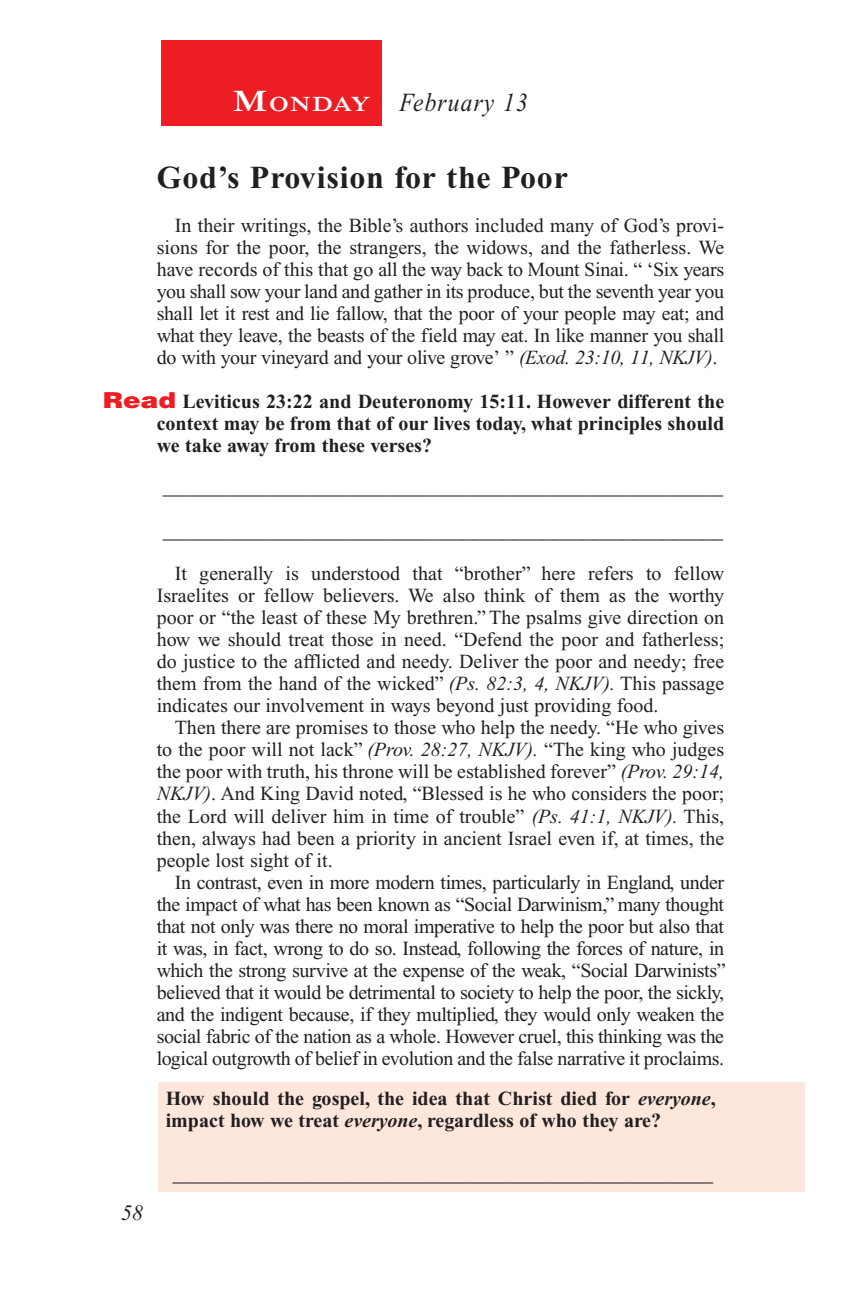
<style>
.page{position:relative;width:863px;height:1304px;background:#fff}
.page>*{position:absolute;margin:0;border:0;box-sizing:border-box;transform-origin:0 0}
.Head{font:700 32px "Times New Roman PS Std";letter-spacing:.025em;color:#231f20}
.Lesson_Dates{font:italic 26px "Times New Roman PS Std";letter-spacing:.05em;color:#231f20;scale:.9 1}
.t1{font:italic 22px "Times New Roman PS Std";color:#231f20}
.Daily_Header{font:600 21px "Times NRMT Std";letter-spacing:.045em;color:#fff;scale:1.1 1}
.Body{font:20px/22px "Times New Roman PS Std";letter-spacing:-.015em;color:#231f20;text-align:justify}
.Question{font:700 20px/22px "Times New Roman PS Std";color:#231f20;text-align:justify}
.Blank_Lines{font:20px "Times New Roman PS Std";color:#231f20}
.x-screened_box-text{font:700 20px/22px "Times New Roman PS Std";color:#231f20}
.Blank_Lines_In_Scree{font:20px "Times New Roman PS Std";color:#231f20}
.s1{font-size:30px}
.s2{font-style:italic}
.s3{font-family:"Helvetica LT Std";font-weight:900;font-size:22px;color:#ee1d23}
</style>
<div class="page">
<div style="left:162px;top:40px;width:220px;height:85px;background:#ee1d23"></div>
<div style="left:158px;top:1082px;width:647px;height:109px;background:#fde7dc"></div>
<p class="Daily_Header" style="left:232px;top:91px;width:127px"><span class="s1">M</span>ONDAY</p>
<p class="Lesson_Dates" style="left:399px;top:88px;width:144px">February 13</p>
<p class="Head" style="left:157px;top:160px;width:412px">God’s Provision for the Poor</p>
<p class="Body" style="left:157px;top:214px;width:569px;text-indent:18px">In their writings, the Bible’s authors included many of God’s provi&shy;sions for the poor, the strangers, the widows, and the fatherless. We have records of this that go all the way back to Mount Sinai. “ ‘Six years you shall sow your land and gather in its produce, but the seventh year you shall let it rest and lie fallow, that the poor of your people may eat; and what they leave, the beasts of the field may eat. In like manner you shall do with your vineyard and your olive grove’ ” <span class="s2">(Exod. 23:10, 11, NKJV)</span>.</p>
<p class="Question" style="left:157px;top:390px;width:568px;text-indent:-54px"><span class="s3">Read</span> Leviticus 23:22 and Deuteronomy 15:11. However different the context may be from that of our lives today, what principles should we take away from these verses?</p>
<p class="Blank_Lines" style="left:163px;top:476px;width:561px">________________________________________________________</p>
<p class="Blank_Lines" style="left:163px;top:520px;width:561px">________________________________________________________</p>
<p class="Body" style="left:157px;top:562px;width:569px;text-indent:18px">It generally is understood that “brother” here refers to fellow Israelites or fellow believers. We also think of them as the worthy poor or “the least of these My brethren.” The psalms give direction on how we should treat those in need. “Defend the poor and fatherless; do justice to the afflicted and needy. Deliver the poor and needy; free them from the hand of the wicked” <span class="s2">(Ps. 82:3, 4, NKJV).</span> This passage indicates our involvement in ways beyond just providing food.</p>
<p class="Body" style="left:157px;top:716px;width:569px;text-indent:18px">Then there are promises to those who help the needy. “He who gives to the poor will not lack” <span class="s2">(Prov. 28:27, NKJV).</span> “The king who judges the poor with truth, his throne will be established forever” <span class="s2">(Prov. 29:14, NKJV)</span>. And King David noted, “Blessed is he who considers the poor; the Lord will deliver him in time of trouble” <span class="s2">(Ps. 41:1, NKJV).</span> This, then, always had been a priority in ancient Israel even if, at times, the people lost sight of it.</p>
<p class="Body" style="left:157px;top:870px;width:570px;text-indent:18px">In contrast, even in more modern times, particularly in England, under the impact of what has been known as “Social Darwinism,” many thought that not only was there no moral imperative to help the poor but also that it was, in fact, wrong to do so. Instead, following the forces of nature, in which the strong survive at the expense of the weak, “Social Darwinists” believed that it would be detrimental to society to help the poor, the sickly, and the indigent because, if they multiplied, they would only weaken the social fabric of the nation as a whole. However cruel, this thinking was the logical outgrowth of belief in evolution and the false narrative it proclaims.</p>
<p class="x-screened_box-text" style="left:166px;top:1086px;width:551px">How should the gospel, the idea that Christ died for <span class="s2">everyone</span>, impact how we treat <span class="s2">everyone</span>, regardless of who they are?</p>
<p class="t1" style="left:121px;top:1200px;width:23px">58</p>
<p class="Blank_Lines_In_Scree" style="left:173px;top:1162px;width:542px">______________________________________________________</p>
</div>
